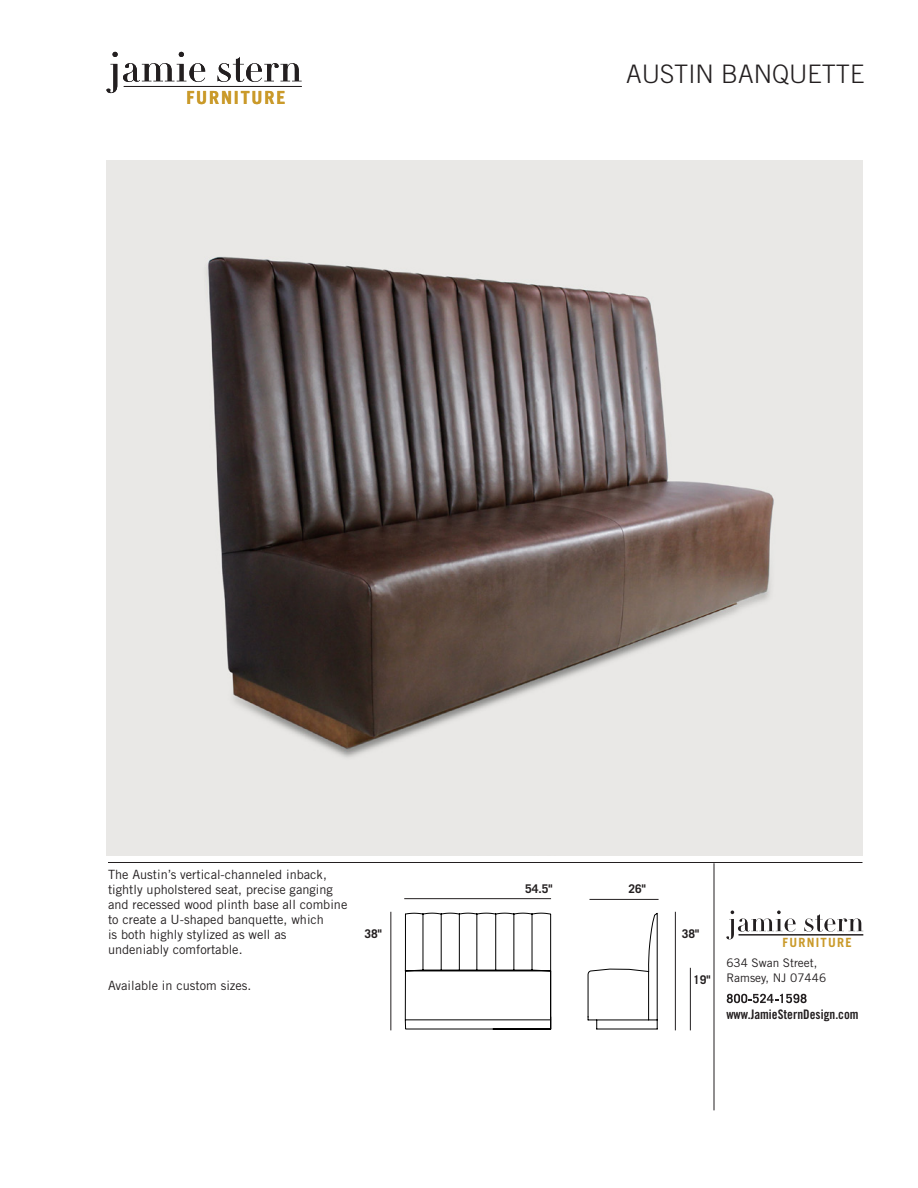
<style>
.page{position:relative;width:918px;height:1188px;background:#fff}
.page>*{position:absolute;margin:0;border:0;box-sizing:border-box;transform-origin:0 0}
.t1{font:300 25.5px "Trade Gothic";color:#231f20}
.t2{font:700 18.15px "Trade Gothic LT Std";letter-spacing:.1em;color:#ca9a2a}
.t3{font:13.2px "Trade Gothic LT Std Bd Cn 20";color:#231f20}
.Text_under_photo{font:12.75px/15px "Trade Gothic";color:#231f20}
.t4{font:700 12.75px "Trade Gothic LT Std";letter-spacing:.1em;color:#ca9a2a}
.t5{font:700 12px "Trade Gothic";color:#231f20}
.t6{font:11.85px/14.2px "Trade Gothic";color:#231f20}
</style>
<div class="page">
<hr style="left:124px;top:86px;width:178px;height:1px;background:#231f20">
<svg style="left:107px;top:52px;width:98px;height:41px"></svg>
<svg style="left:218px;top:57px;width:84px;height:25px"></svg>
<svg style="left:727px;top:994px;width:80px;height:9px"></svg>
<hr style="left:738px;top:934px;width:125px;height:2px;background:#231f20">
<svg style="left:726px;top:911px;width:70px;height:28px"></svg>
<svg style="left:804px;top:914px;width:59px;height:18px"></svg>
<hr style="left:108px;top:862px;width:754px;height:1px;background:#231f20">
<hr style="left:714px;top:863px;width:1px;height:247px;background:#231f20">
<img style="left:106px;top:160px;width:756px;height:695px">
<hr style="left:390px;top:912px;width:1px;height:118px;background:#231f20">
<hr style="left:675px;top:912px;width:1px;height:118px;background:#231f20">
<hr style="left:690px;top:968px;width:1px;height:62px;background:#231f20">
<hr style="left:404px;top:898px;width:147px;height:1px;background:#231f20">
<hr style="left:590px;top:899px;width:69px;height:1px;background:#231f20">
<svg style="left:587px;top:912px;width:71px;height:118px"></svg>
<svg style="left:405px;top:912px;width:146px;height:118px"></svg>
<h2 class="t2" style="left:186px;top:86px;width:100px">FURNITURE</h2>
<p class="t1" style="left:626px;top:58px;width:240px">AUSTIN BANQUETTE</p>
<p class="Text_under_photo" style="left:108px;top:867px;width:241px">The Austin’s vertical-channeled inback, tightly upholstered seat, precise ganging and recessed wood plinth base all combine to create a U-shaped banquette, which<br>is both highly stylized as well as undeniably comfortable.</p>
<p class="Text_under_photo" style="left:108px;top:978px;width:145px">Available in custom sizes.</p>
<p class="t5" style="left:365px;top:926px;width:19px">38"</p>
<p class="t5" style="left:525px;top:881px;width:29px">54.5"</p>
<p class="t5" style="left:628px;top:881px;width:19px">26"</p>
<p class="t5" style="left:682px;top:926px;width:19px">38"</p>
<p class="t5" style="left:693px;top:972px;width:19px">19"</p>
<p class="t4" style="left:782px;top:935px;width:71px">FURNITURE</p>
<p class="t6" style="left:726px;top:956px;width:101px">634 Swan Street,<br>Ramsey, NJ 07446</p>
<p class="t3" style="left:726px;top:1006px;width:134px">www.JamieSternDesign.com</p>
</div>
